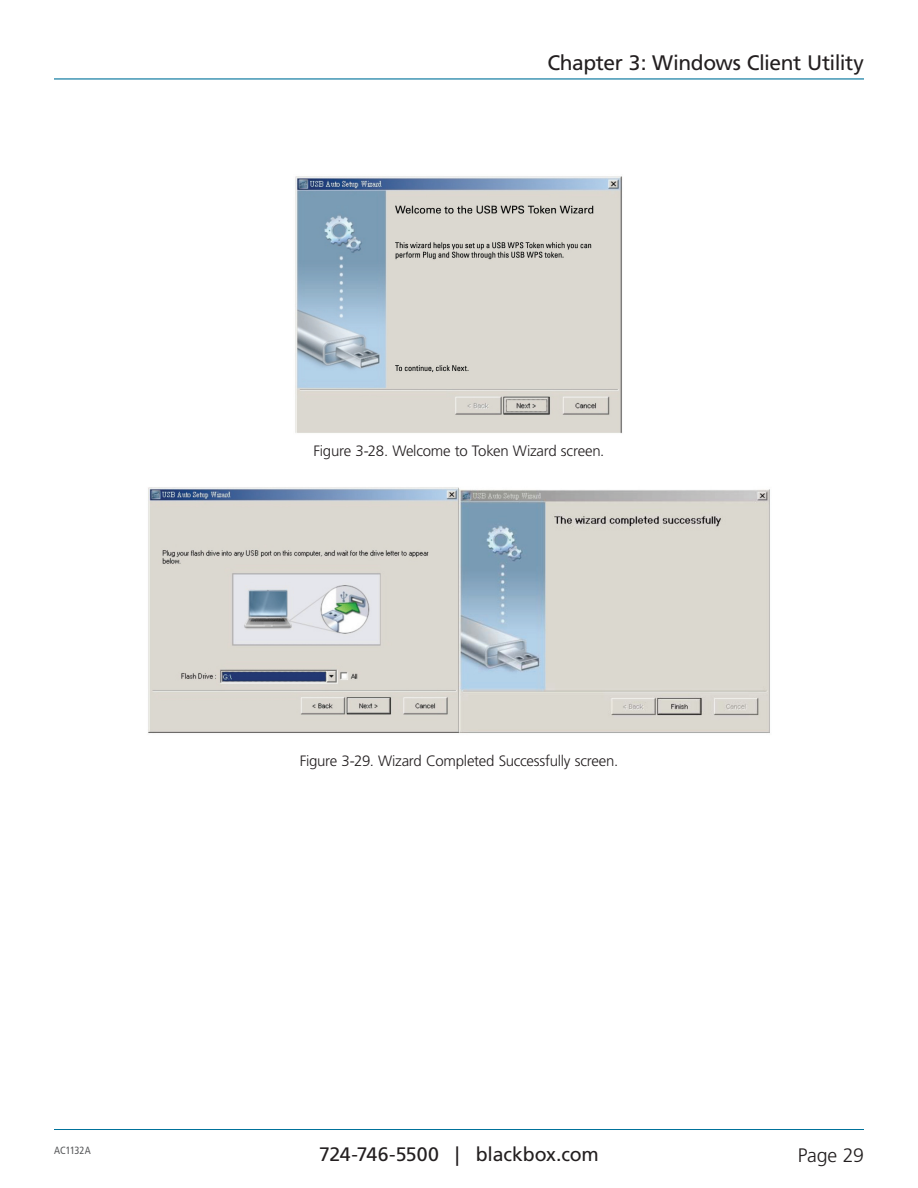
<style>
.page{position:relative;width:918px;height:1188px;background:#fff}
.page>*{position:absolute;margin:0;border:0;box-sizing:border-box;transform-origin:0 0}
.t1{font:21px "Frutiger";letter-spacing:-.025em;color:#231f20}
.t2{font:19.5px "Frutiger";letter-spacing:-.01em;color:#231f20}
.t3{font:300 19.5px "Frutiger";letter-spacing:-.015em;color:#231f20}
.t4{font:300 15px "Frutiger";letter-spacing:-.02em;color:#231f20}
.t5{font:condensed 10.5px "Frutiger";letter-spacing:-.01em;color:#57585a}
</style>
<div class="page">
<hr style="left:54px;top:1129px;width:810px;height:1px;background:#00729b">
<hr style="left:54px;top:78px;width:810px;height:2px;background:#00729b">
<img style="left:295px;top:176px;width:327px;height:258px">
<img style="left:148px;top:487px;width:622px;height:247px">
<p class="t5" style="left:54px;top:1145px;width:38px">AC1132A</p>
<h1 class="t1" style="left:547px;top:50px;width:318px">Chapter 3: Windows Client Utility</h1>
<p class="t4" style="left:314px;top:442px;width:292px">Figure 3-28. Welcome to Token Wizard screen.</p>
<p class="t4" style="left:300px;top:752px;width:320px">Figure 3-29. Wizard Completed Successfully screen.</p>
<h2 class="t2" style="left:319px;top:1143px;width:281px">724-746-5500 | blackbox.com</h2>
<h2 class="t3" style="left:798px;top:1144px;width:68px">Page 29</h2>
</div>
